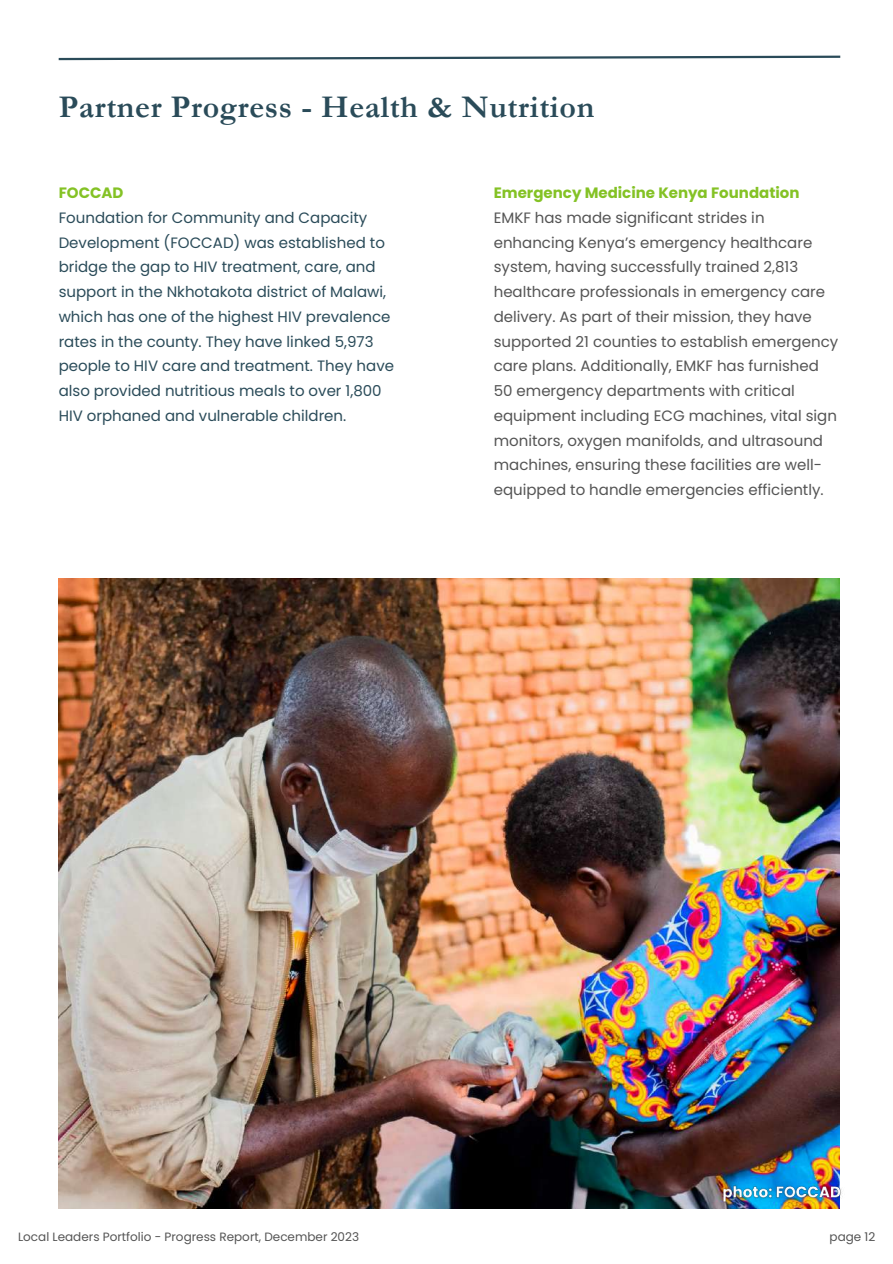
<style>
.page{position:relative;width:893px;height:1264px;background:#fff}
.page>*{position:absolute;margin:0;border:0;box-sizing:border-box;transform-origin:0 0}
.t1{font:700 31.8px "Garamond";letter-spacing:.02em;color:#2a4b59}
.t2{font:15px/24.8px "Poppins";color:#545454}
.t3{font:15px/24.8px "Poppins";color:#2a4b59}
.t4{font:700 15px "Poppins";color:#84c225}
.t5{font:12px "Poppins";color:#545454}
</style>
<div class="page">
<svg style="left:58px;top:55px;width:783px;height:6px"></svg>
<img style="left:59px;top:578px;width:780px;height:630px">
<img style="left:717px;top:1181px;width:126px;height:26px">
<h1 class="t1" style="left:59px;top:90px;width:537px">Partner Progress - Health &amp; Nutrition</h1>
<p class="t4" style="left:59px;top:182px;width:66px">FOCCAD</p>
<p class="t3" style="left:59px;top:205px;width:337px">Foundation for Community and Capacity Development (FOCCAD) was established to bridge the gap to HIV treatment, care, and support in the Nkhotakota district of Malawi, which has one of the highest HIV prevalence rates in the county. They have linked 5,973 people to HIV care and treatment. They have also provided nutritious meals to over 1,800<br>HIV orphaned and vulnerable children.</p>
<p class="t4" style="left:493px;top:182px;width:307px">Emergency Medicine Kenya Foundation</p>
<p class="t2" style="left:493px;top:205px;width:346px">EMKF has made significant strides in enhancing Kenya’s emergency healthcare system, having successfully trained 2,813 healthcare professionals in emergency care delivery. As part of their mission, they have supported 21 counties to establish emergency care plans. Additionally, EMKF has furnished 50 emergency departments with critical equipment including ECG machines, vital sign monitors, oxygen manifolds, and ultrasound machines, ensuring these facilities are well&shy;equipped to handle emergencies efficiently.</p>
<p class="t5" style="left:18px;top:1227px;width:342px">Local Leaders Portfolio - Progress Report, December 2023</p>
<p class="t5" style="left:829px;top:1227px;width:47px">page 12</p>
</div>
